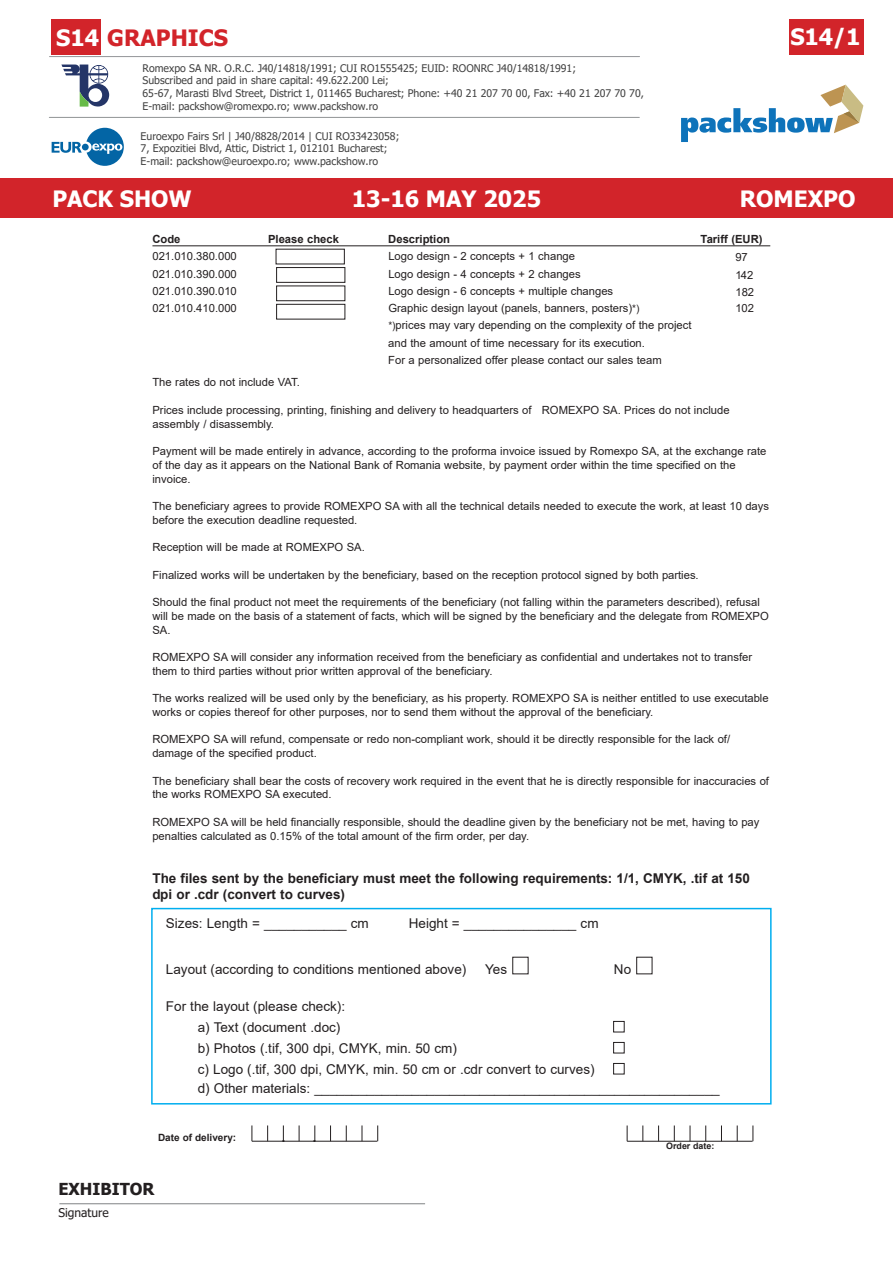
<style>
.page{position:relative;width:893px;height:1263px;background:#fff}
.page>*{position:absolute;margin:0;border:0;box-sizing:border-box;transform-origin:0 0}
.t1{font:700 22.5px "Tahoma";color:#fff}
.t2{font:700 22.5px "Tahoma";color:#d2242a}
.t3{font:17.7px "Helvetica";color:#231f20}
.t4{font:700 16.5px "Tahoma";color:#231f20}
.t5{font:13.5px/21px "Arial";color:#231f20}
.t6{font:700 13.5px/16.5px "Arial";color:#231f20}
.t7{font:12px "Tahoma";color:#231f20}
.t8{font:11.25px/13.8px "Arial";color:#231f20}
.t9{font:700 11.25px "Arial";color:#231f20}
.t10{font:10.5px/12.6px "Tahoma";color:#424242}
.t11{font:700 10.05px "Arial";color:#231f20}
.t12{font:700 8.85px "Arial";color:#231f20}
.s1{color:#fff}
.s2{font-size:10.05px}
</style>
<div class="page">
<hr style="left:252px;top:1141px;width:125px;height:1px;background:#231f20">
<svg style="left:252px;top:1125px;width:1px;height:16px"></svg>
<svg style="left:267px;top:1125px;width:1px;height:16px"></svg>
<svg style="left:283px;top:1125px;width:1px;height:16px"></svg>
<svg style="left:299px;top:1125px;width:1px;height:16px"></svg>
<svg style="left:314px;top:1125px;width:1px;height:16px"></svg>
<svg style="left:330px;top:1125px;width:1px;height:16px"></svg>
<svg style="left:346px;top:1125px;width:1px;height:16px"></svg>
<svg style="left:362px;top:1125px;width:1px;height:16px"></svg>
<svg style="left:377px;top:1125px;width:1px;height:16px"></svg>
<hr style="left:627px;top:1141px;width:125px;height:1px;background:#231f20">
<svg style="left:627px;top:1125px;width:1px;height:16px"></svg>
<svg style="left:642px;top:1125px;width:1px;height:16px"></svg>
<svg style="left:658px;top:1125px;width:1px;height:16px"></svg>
<svg style="left:674px;top:1125px;width:1px;height:16px"></svg>
<svg style="left:690px;top:1125px;width:1px;height:16px"></svg>
<svg style="left:705px;top:1125px;width:1px;height:16px"></svg>
<svg style="left:721px;top:1125px;width:1px;height:16px"></svg>
<svg style="left:737px;top:1125px;width:1px;height:16px"></svg>
<svg style="left:752px;top:1125px;width:1px;height:16px"></svg>
<div style="left:151px;top:908px;width:621px;height:196px;border:2px solid #00aeef"></div>
<div style="left:636px;top:957px;width:16px;height:17px;border:1px solid #231f20"></div>
<div style="left:512px;top:957px;width:16px;height:17px;border:1px solid #231f20"></div>
<div style="left:613px;top:1063px;width:12px;height:11px;border:1px solid #231f20"></div>
<div style="left:613px;top:1042px;width:12px;height:11px;border:1px solid #231f20"></div>
<div style="left:613px;top:1021px;width:12px;height:11px;border:1px solid #231f20"></div>
<hr style="left:152px;top:245px;width:618px;height:1px;background:#231f20">
<div style="left:276px;top:267px;width:69px;height:16px;border:1px solid #231f20"></div>
<div style="left:276px;top:286px;width:69px;height:15px;border:1px solid #231f20"></div>
<div style="left:276px;top:304px;width:69px;height:15px;border:1px solid #231f20"></div>
<hr style="left:59px;top:1203px;width:366px;height:1px;background:#808285">
<hr style="left:50px;top:56px;width:589px;height:1px;background:#939598">
<div style="left:51px;top:19px;width:50px;height:36px;background:#d2242a"></div>
<div style="left:789px;top:19px;width:74px;height:36px;background:#d2242a"></div>
<div style="left:0;top:178px;width:893px;height:39px;background:#d2242a"></div>
<hr style="left:49px;top:117px;width:590px;height:1px;background:#919495">
<svg style="left:52px;top:128px;width:72px;height:38px"></svg>
<div style="left:82px;top:144px;width:7px;height:6px;background:#0365a5;border-radius:50%"></div>
<svg style="left:61px;top:65px;width:48px;height:42px"></svg>
<svg style="left:681px;top:85px;width:182px;height:57px"></svg>
<h1 class="t2" style="left:56px;top:22px;width:173px"><span class="s1">S14</span> GRAPHICS</h1>
<p class="t10" style="left:143px;top:62px;width:503px">Romexpo SA NR. O.R.C. J40/14818/1991; CUI RO1555425; EUID: ROONRC J40/14818/1991;<br>Subscribed and paid in share capital: 49.622.200 Lei;<br>65-67, Marasti Blvd Street, District 1, 011465 Bucharest; Phone: +40 21 207 70 00, Fax: +40 21 207 70 70, E-mail: packshow@romexpo.ro; www.packshow.ro</p>
<p class="t10" style="left:141px;top:130px;width:260px">Euroexpo Fairs Srl | J40/8828/2014 | CUI RO33423058;<br>7, Expozitiei Blvd, Attic, District 1, 012101 Bucharest;<br>E-mail: packshow@euroexpo.ro; www.packshow.ro</p>
<h1 class="t1" style="left:790px;top:21px;width:72px">S14/1</h1>
<h1 class="t1" style="left:52px;top:183px;width:141px">PACK SHOW</h1>
<h1 class="t1" style="left:740px;top:183px;width:117px">ROMEXPO</h1>
<h1 class="t1" style="left:352px;top:183px;width:191px">13-16 MAY 2025</h1>
<p class="t9" style="left:152px;top:231px;width:30px">Code</p>
<p class="t9" style="left:268px;top:231px;width:72px">Please check</p>
<p class="t9" style="left:388px;top:231px;width:63px">Description</p>
<p class="t9" style="left:701px;top:231px;width:63px">Tariff (EUR)</p>
<p class="t8" style="left:152px;top:249px;width:86px">021.010.380.000</p>
<p class="t8" style="left:388px;top:249px;width:188px">Logo design - 2 concepts + 1 change</p>
<p class="t8" style="left:735px;top:250px;width:14px">97</p>
<p class="t8" style="left:152px;top:267px;width:86px">021.010.390.000</p>
<p class="t8" style="left:388px;top:267px;width:194px">Logo design - 4 concepts + 2 changes</p>
<p class="t8" style="left:735px;top:268px;width:19px">142</p>
<p class="t8" style="left:152px;top:284px;width:86px">021.010.390.010</p>
<p class="t8" style="left:388px;top:284px;width:226px">Logo design - 6 concepts + multiple changes</p>
<p class="t8" style="left:735px;top:285px;width:20px">182</p>
<p class="t8" style="left:152px;top:301px;width:86px">021.010.410.000</p>
<p class="t8" style="left:388px;top:301px;width:253px">Graphic design layout (panels, banners, posters)<span class="s2">*)</span></p>
<p class="t8" style="left:735px;top:302px;width:20px">102</p>
<p class="t8" style="left:388px;top:317px;width:305px;line-height:17.2px"><span class="s2">*)</span>prices may vary depending on the complexity of the project and the amount of time necessary for its execution.<br>For a personalized offer please contact our sales team</p>
<p class="t8" style="left:152px;top:375px;width:149px">The rates do not include VAT.</p>
<p class="t8" style="left:152px;top:403px;width:579px">Prices include processing, printing, finishing and delivery to headquarters of ROMEXPO SA. Prices do not include assembly / disassembly.</p>
<p class="t8" style="left:152px;top:444px;width:616px">Payment will be made entirely in advance, according to the proforma invoice issued by Romexpo SA, at the exchange rate of the day as it appears on the National Bank of Romania website, by payment order within the time specified on the invoice.</p>
<p class="t8" style="left:152px;top:499px;width:618px">The beneficiary agrees to provide ROMEXPO SA with all the technical details needed to execute the work, at least 10 days before the execution deadline requested.</p>
<p class="t8" style="left:152px;top:540px;width:214px">Reception will be made at ROMEXPO SA.</p>
<p class="t8" style="left:152px;top:568px;width:548px">Finalized works will be undertaken by the beneficiary, based on the reception protocol signed by both parties.</p>
<p class="t8" style="left:152px;top:595px;width:618px">Should the final product not meet the requirements of the beneficiary (not falling within the parameters described), refusal will be made on the basis of a statement of facts, which will be signed by the beneficiary and the delegate from ROMEXPO<br>SA.</p>
<p class="t8" style="left:152px;top:650px;width:601px">ROMEXPO SA will consider any information received from the beneficiary as confidential and undertakes not to transfer them to third parties without prior written approval of the beneficiary.</p>
<p class="t8" style="left:152px;top:691px;width:618px">The works realized will be used only by the beneficiary, as his property. ROMEXPO SA is neither entitled to use executable works or copies thereof for other purposes, nor to send them without the approval of the beneficiary.</p>
<p class="t8" style="left:152px;top:732px;width:579px">ROMEXPO SA will refund, compensate or redo non-compliant work, should it be directly responsible for the lack of/ damage of the specified product.</p>
<p class="t8" style="left:152px;top:774px;width:618px">The beneficiary shall bear the costs of recovery work required in the event that he is directly responsible for inaccuracies of the works ROMEXPO SA executed.</p>
<p class="t8" style="left:152px;top:815px;width:609px">ROMEXPO SA will be held financially responsible, should the deadline given by the beneficiary not be met, having to pay penalties calculated as 0.15% of the total amount of the firm order, per day.</p>
<p class="t6" style="left:152px;top:870px;width:599px">The files sent by the beneficiary must meet the following requirements: 1/1, CMYK, .tif at 150 dpi or .cdr (convert to curves)</p>
<p class="t5" style="left:166px;top:913px;width:204px">Sizes: Length = ___________ cm</p>
<p class="t5" style="left:409px;top:913px;width:191px">Height = _______________ cm</p>
<p class="t5" style="left:166px;top:959px;width:302px">Layout (according to conditions mentioned above)</p>
<p class="t5" style="left:485px;top:959px;width:24px">Yes</p>
<p class="t5" style="left:614px;top:959px;width:19px">No</p>
<p class="t5" style="left:198px;top:996px;width:398px;text-indent:-32px">For the layout (please check):<br>a) Text (document .doc)<br>b) Photos (.tif, 300 dpi, CMYK, min. 50 cm)<br>c) Logo (.tif, 300 dpi, CMYK, min. 50 cm or .cdr convert to curves)</p>
<p class="t5" style="left:198px;top:1077px;width:523px">d) Other materials: ______________________________________________________</p>
<p class="t11" style="left:158px;top:1130px;width:80px">Date of delivery:</p>
<h2 class="t3" style="left:281px;top:1122px;width:6px">.</h2>
<h2 class="t3" style="left:312px;top:1122px;width:6px">.</h2>
<h3 class="t4" style="left:58px;top:1178px;width:98px">EXHIBITOR</h3>
<p class="t7" style="left:58px;top:1205px;width:52px">Signature</p>
<p class="t12" style="left:666px;top:1139px;width:50px">Order date:</p>
</div>
